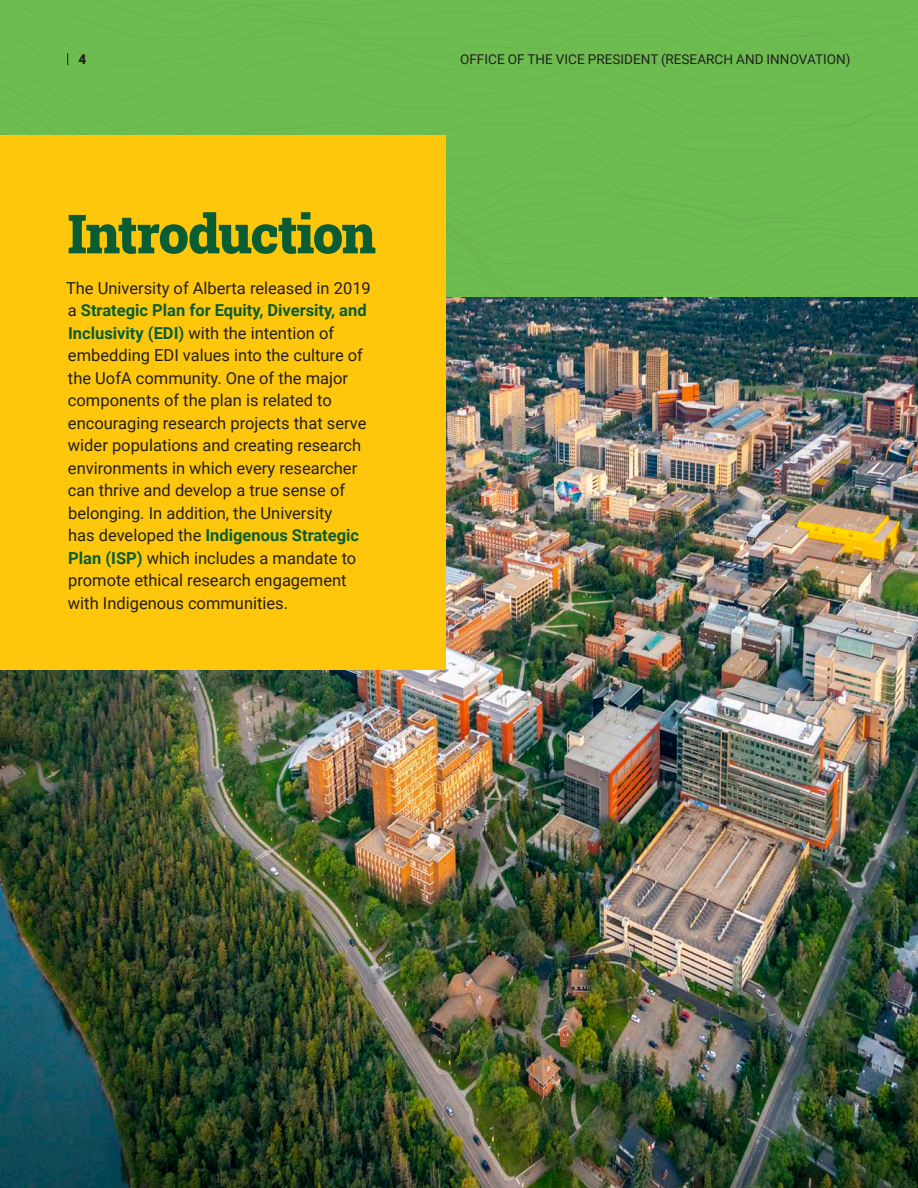
<style>
.page{position:relative;width:918px;height:1188px;background:#fff}
.page>*{position:absolute;margin:0;border:0;box-sizing:border-box;transform-origin:0 0}
.Report_-_H1_Slab{font:900 54px "Roboto Slab";letter-spacing:-.03em;color:#0a5d32}
.Report_-_Colour_box_-_body{font:16.5px/22.5px "Roboto";color:#231f20}
.t1{font:13.5px "Roboto";letter-spacing:.005em;color:#231f20}
.t2{font:900 13.5px "Roboto";color:#231f20}
.s1{font-weight:700;color:#0a5d32}
</style>
<div class="page">
<div style="left:0;top:0;width:918px;height:297px;background:#6cbc4f"></div>
<img style="left:0;top:297px;width:918px;height:891px">
<div style="left:0;top:135px;width:446px;height:535px;background:#fec70c"></div>
<svg style="left:67px;top:53px;width:1px;height:12px"></svg>
<p class="t2" style="left:79px;top:50px;width:9px">4</p>
<p class="t1" style="left:460px;top:50px;width:392px">OFFICE OF THE VICE PRESIDENT (RESEARCH AND INNOVATION)</p>
<p class="Report_-_H1_Slab" style="left:68px;top:197px;width:310px">Introduction</p>
<p class="Report_-_Colour_box_-_body" style="left:66px;top:276px;width:306px">The University of Alberta released in 2019 a <span class="s1">Strategic Plan for Equity, Diversity, and Inclusivity (EDI)</span> with the intention of embedding EDI values into the culture of the UofA community. One of the major components of the plan is related to encouraging research projects that serve wider populations and creating research environments in which every researcher can thrive and develop a true sense of belonging. In addition, the University<br>has developed the <span class="s1">Indigenous Strategic Plan (ISP)</span> which includes a mandate to promote ethical research engagement with Indigenous communities.</p>
</div>
